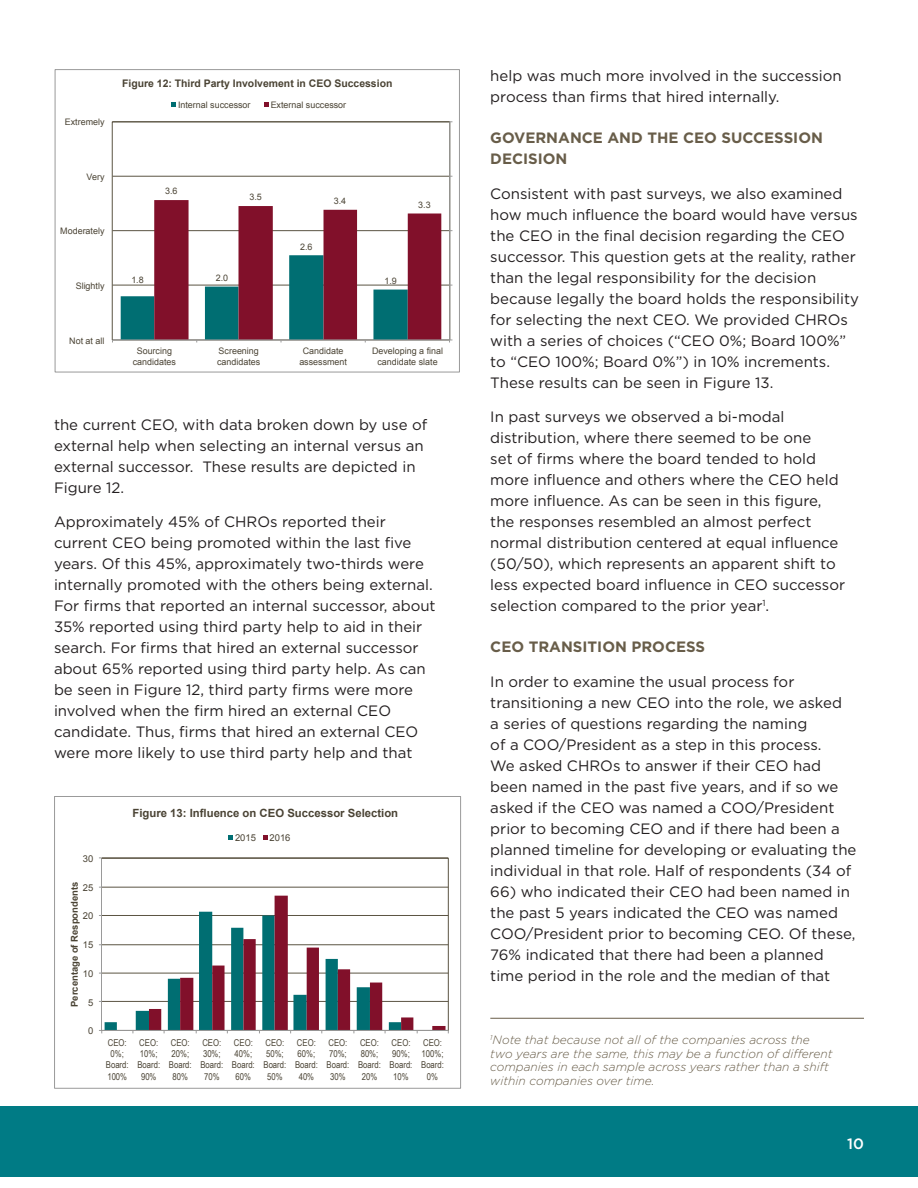
<style>
.page{position:relative;width:918px;height:1188px;background:#fff}
.page>*{position:absolute;margin:0;border:0;box-sizing:border-box;transform-origin:0 0}
.t1{font:15px/21px "Gotham";color:#231f20}
.t2{font:700 15px/21px "Gotham";color:#685d49}
.t3{font:500 15px "Gotham";color:#fff}
.t4{font:italic 300 12px/13.5px "Gotham";color:#685d49}
.t5{font:700 11.4px "Arial";color:#4a4334}
.t6{font:700 10.5px "Arial";color:#4a4334}
.t7{font:9.45px/11.4px "Arial Narrow";color:#4a4334;text-align:center}
.t8{font:700 9.45px "Arial";color:#4a4334}
.t9{font:9.45px "Arial";color:#4a4334}
.t10{font:9px/10.5px "Arial";color:#4a4334;text-align:center}
</style>
<div class="page">
<div style="left:0;top:1106px;width:918px;height:71px;background:#007b85"></div>
<hr style="left:112px;top:285px;width:338px;height:1px;background:#5b5443">
<hr style="left:112px;top:230px;width:338px;height:1px;background:#5b5443">
<hr style="left:112px;top:176px;width:338px;height:1px;background:#5b5443">
<hr style="left:449px;top:122px;width:1px;height:218px;background:#9a9a9a">
<hr style="left:112px;top:340px;width:338px;height:1px;background:#9a9a9a">
<svg style="left:121px;top:200px;width:320px;height:143px"></svg>
<svg style="left:172px;top:102px;width:4px;height:4px"></svg>
<svg style="left:264px;top:102px;width:5px;height:4px"></svg>
<div style="left:55px;top:69px;width:405px;height:303px;border:1px solid #9a9a9a"></div>
<hr style="left:102px;top:887px;width:346px;height:1px;background:#5b5443">
<hr style="left:102px;top:857px;width:346px;height:1px;background:#5b5443">
<hr style="left:101px;top:858px;width:1px;height:172px;background:#9a9a9a">
<svg style="left:99px;top:896px;width:350px;height:137px"></svg>
<svg style="left:228px;top:835px;width:5px;height:4px"></svg>
<svg style="left:263px;top:835px;width:5px;height:4px"></svg>
<div style="left:54px;top:796px;width:407px;height:292px;border:1px solid #9a9a9a"></div>
<hr style="left:490px;top:1018px;width:374px;height:1px;background:#685d49">
<p class="t10" style="left:65px;top:117px;width:41px">Extremely</p>
<p class="t6" style="left:122px;top:77px;width:272px">Figure 12: Third Party Involvement in CEO Succession</p>
<p class="t10" style="left:178px;top:100px;width:74px">Internal successor</p>
<p class="t10" style="left:271px;top:100px;width:77px">External successor</p>
<p class="t10" style="left:87px;top:172px;width:19px">Very</p>
<p class="t10" style="left:60px;top:226px;width:46px">Moderately</p>
<p class="t10" style="left:76px;top:281px;width:30px">Slightly</p>
<p class="t10" style="left:165px;top:186px;width:14px">3.6</p>
<p class="t10" style="left:249px;top:192px;width:14px">3.5</p>
<p class="t10" style="left:131px;top:275px;width:14px">1.8</p>
<p class="t10" style="left:216px;top:273px;width:14px">2.0</p>
<p class="t10" style="left:300px;top:241px;width:14px">2.6</p>
<p class="t10" style="left:334px;top:196px;width:14px">3.4</p>
<p class="t10" style="left:384px;top:275px;width:14px">1.9</p>
<p class="t10" style="left:418px;top:199px;width:14px">3.3</p>
<p class="t10" style="left:69px;top:335px;width:37px">Not at all</p>
<p class="t10" style="left:133px;top:346px;width:45px">Sourcing candidates</p>
<p class="t10" style="left:217px;top:346px;width:45px;text-align:left">Screening candidates</p>
<p class="t10" style="left:299px;top:346px;width:49px">Candidate assessment</p>
<p class="t10" style="left:372px;top:346px;width:73px">Developing a final candidate slate</p>
<p class="t1" style="left:54px;top:414px;width:375px">the current CEO, with data broken down by use of external help when selecting an internal versus an external successor. These results are depicted in Figure 12.</p>
<p class="t1" style="left:54px;top:511px;width:383px">Approximately 45% of CHROs reported their current CEO being promoted within the last five years. Of this 45%, approximately two-thirds were internally promoted with the others being external.<br>For firms that reported an internal successor, about 35% reported using third party help to aid in their search. For firms that hired an external successor about 65% reported using third party help. As can be seen in Figure 12, third party firms were more involved when the firm hired an external CEO candidate. Thus, firms that hired an external CEO were more likely to use third party help and that</p>
<p class="t9" style="left:83px;top:853px;width:12px">30</p>
<p class="t8" style="left:68px;top:1007px;width:126px;rotate:-90deg">Percentage of Respondents</p>
<p class="t9" style="left:83px;top:881px;width:12px">25</p>
<p class="t9" style="left:83px;top:910px;width:12px">20</p>
<p class="t9" style="left:83px;top:939px;width:12px">15</p>
<p class="t9" style="left:83px;top:967px;width:12px">10</p>
<p class="t9" style="left:88px;top:996px;width:7px">5</p>
<p class="t9" style="left:88px;top:1025px;width:7px">0</p>
<p class="t5" style="left:132px;top:806px;width:267px">Figure 13: Influence on CEO Successor Selection</p>
<p class="t9" style="left:235px;top:832px;width:23px">2015</p>
<p class="t9" style="left:270px;top:832px;width:23px">2016</p>
<p class="t7" style="left:106px;top:1036px;width:24px">CEO:<br>0%;<br>Board:<br>100%</p>
<p class="t7" style="left:137px;top:1036px;width:24px">CEO:<br>10%;<br>Board:<br>90%</p>
<p class="t7" style="left:169px;top:1036px;width:24px">CEO:<br>20%;<br>Board:<br>80%</p>
<p class="t7" style="left:200px;top:1036px;width:24px">CEO:<br>30%;<br>Board:<br>70%</p>
<p class="t7" style="left:232px;top:1036px;width:24px">CEO:<br>40%;<br>Board:<br>60%</p>
<p class="t7" style="left:264px;top:1036px;width:24px">CEO:<br>50%;<br>Board:<br>50%</p>
<p class="t7" style="left:295px;top:1036px;width:24px">CEO:<br>60%;<br>Board:<br>40%</p>
<p class="t7" style="left:327px;top:1036px;width:24px">CEO:<br>70%;<br>Board:<br>30%</p>
<p class="t7" style="left:358px;top:1036px;width:24px">CEO:<br>80%;<br>Board:<br>20%</p>
<p class="t7" style="left:390px;top:1036px;width:24px">CEO:<br>90%;<br>Board:<br>10%</p>
<p class="t7" style="left:421px;top:1036px;width:24px">CEO:<br>100%;<br>Board:<br>0%</p>
<p class="t1" style="left:490px;top:65px;width:353px">help was much more involved in the succession process than firms that hired internally.</p>
<p class="t2" style="left:490px;top:127px;width:334px">GOVERNANCE AND THE CEO SUCCESSION<br>DECISION</p>
<p class="t1" style="left:490px;top:183px;width:370px">Consistent with past surveys, we also examined how much influence the board would have versus the CEO in the final decision regarding the CEO successor. This question gets at the reality, rather than the legal responsibility for the decision because legally the board holds the responsibility for selecting the next CEO. We provided CHROs with a series of choices (“CEO 0%; Board 100%” to “CEO 100%; Board 0%”) in 10% increments.<br>These results can be seen in Figure 13.</p>
<p class="t1" style="left:490px;top:406px;width:356px">In past surveys we observed a bi-modal distribution, where there seemed to be one<br>set of firms where the board tended to hold more influence and others where the CEO held more influence. As can be seen in this figure, the responses resembled an almost perfect normal distribution centered at equal influence (50/50), which represents an apparent shift to less expected board influence in CEO successor selection compared to the prior year<sup>1</sup>.</p>
<p class="t2" style="left:490px;top:637px;width:216px">CEO TRANSITION PROCESS</p>
<p class="t1" style="left:490px;top:671px;width:368px">In order to examine the usual process for transitioning a new CEO into the role, we asked<br>a series of questions regarding the naming<br>of a COO/President as a step in this process.<br>We asked CHROs to answer if their CEO had been named in the past five years, and if so we asked if the CEO was named a COO/President prior to becoming CEO and if there had been a planned timeline for developing or evaluating the individual in that role. Half of respondents (34 of</p>
<p class="t1" style="left:490px;top:881px;width:367px">66) who indicated their CEO had been named in the past 5 years indicated the CEO was named COO/President prior to becoming CEO. Of these, 76% indicated that there had been a planned time period in the role and the median of that</p>
<p class="t4" style="left:490px;top:1033px;width:344px"><sup>1</sup>Note that because not all of the companies across the two years are the same, this may be a function of different companies in each sample across years rather than a shift within companies over time.</p>
<p class="t3" style="left:847px;top:1134px;width:18px">10</p>
</div>
